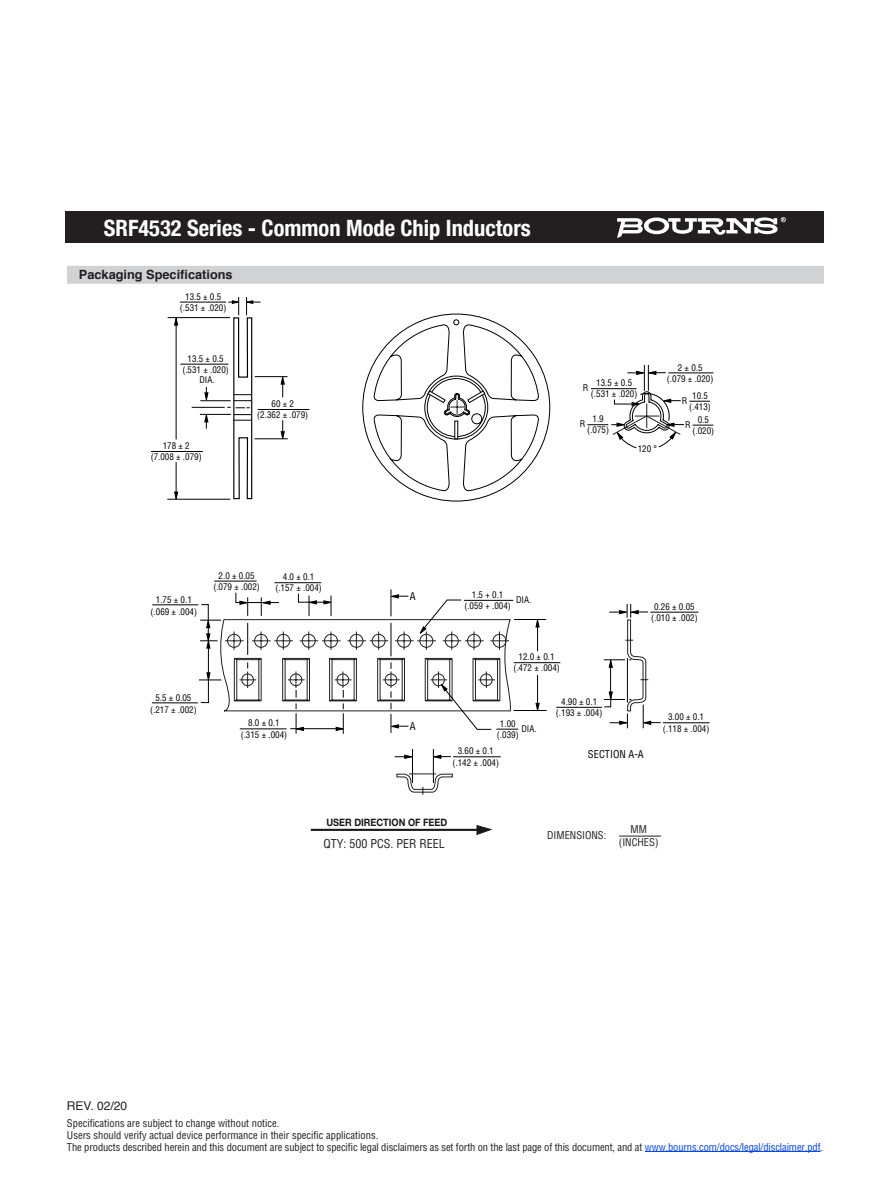
<style>
.page{position:relative;width:891px;height:1188px;background:#fff}
.page>*{position:absolute;margin:0;border:0;box-sizing:border-box;transform-origin:0 0}
.t1{font:700 condensed 22.5px "Helvetica Neue";color:#fff}
.t2{font:700 12.75px "Helvetica";color:#231f20}
.t3{font:condensed 12px "Helvetica";color:#231f20}
.t4{font:12px "Helvetica";color:#231f20}
.t5{font:condensed 10.5px/12px "Helvetica";letter-spacing:-.01em;color:#231f20}
.t6{font:condensed 10.5px "Helvetica";color:#000}
.t7{font:700 10.2px "Helvetica Neue";color:#1a1818;scale:.9 1}
.t8{font:condensed 9px/11.2px "Helvetica";color:#000;text-align:center}
.s1{color:#0042f4}
</style>
<div class="page">
<hr style="left:180px;top:302px;width:46px;height:1px;background:#000">
<hr style="left:255px;top:376px;width:33px;height:1px;background:#000">
<hr style="left:254px;top:439px;width:34px;height:1px;background:#000">
<svg style="left:281px;top:420px;width:4px;height:20px"></svg>
<svg style="left:281px;top:376px;width:4px;height:21px"></svg>
<hr style="left:258px;top:409px;width:51px;height:1px;background:#000">
<hr style="left:168px;top:317px;width:62px;height:1px;background:#000">
<hr style="left:167px;top:499px;width:63px;height:1px;background:#000">
<svg style="left:174px;top:317px;width:4px;height:9px"></svg>
<hr style="left:176px;top:462px;width:1px;height:32px;background:#000">
<svg style="left:174px;top:492px;width:4px;height:8px"></svg>
<hr style="left:176px;top:323px;width:1px;height:116px;background:#000">
<hr style="left:151px;top:451px;width:52px;height:1px;background:#000">
<hr style="left:180px;top:364px;width:48px;height:1px;background:#000">
<hr style="left:200px;top:400px;width:31px;height:1px;background:#000">
<hr style="left:200px;top:414px;width:31px;height:1px;background:#000">
<svg style="left:204px;top:387px;width:4px;height:15px"></svg>
<svg style="left:204px;top:413px;width:4px;height:16px"></svg>
<hr style="left:192px;top:407px;width:33px;height:1px;background:#000">
<svg style="left:227px;top:297px;width:34px;height:203px"></svg>
<hr style="left:311px;top:829px;width:169px;height:2px;background:#1a1818">
<svg style="left:476px;top:825px;width:16px;height:10px"></svg>
<hr style="left:663px;top:722px;width:47px;height:1px;background:#000">
<hr style="left:650px;top:612px;width:48px;height:1px;background:#000">
<svg style="left:362px;top:313px;width:351px;height:189px"></svg>
<hr style="left:453px;top:756px;width:48px;height:1px;background:#000">
<hr style="left:412px;top:749px;width:1px;height:34px;background:#000">
<hr style="left:433px;top:749px;width:1px;height:34px;background:#000">
<svg style="left:432px;top:755px;width:19px;height:4px"></svg>
<svg style="left:395px;top:755px;width:17px;height:4px"></svg>
<hr style="left:152px;top:604px;width:46px;height:1px;background:#000">
<hr style="left:152px;top:702px;width:46px;height:1px;background:#000">
<hr style="left:274px;top:582px;width:47px;height:1px;background:#000">
<hr style="left:214px;top:581px;width:43px;height:1px;background:#000">
<svg style="left:396px;top:773px;width:57px;height:22px"></svg>
<svg style="left:199px;top:589px;width:462px;height:145px"></svg>
<div style="left:65px;top:212px;width:759px;height:31px;background:#231f20"></div>
<div style="left:67px;top:266px;width:757px;height:18px;background:#d1d2d4"></div>
<hr style="left:645px;top:1151px;width:176px;height:1px;background:#0042f4">
<svg style="left:617px;top:217px;width:169px;height:21px"></svg>
<hr style="left:619px;top:836px;width:42px;height:1px;background:#231f20">
<h1 class="t1" style="left:104px;top:209px;width:428px">SRF4532 Series - Common Mode Chip Inductors</h1>
<h1 class="t1" style="left:97px;top:212px;width:247px">SRF0504 Series - Line Filter</h1>
<h2 class="t2" style="left:79px;top:265px;width:155px">Packaging Specifications</h2>
<p class="t8" style="left:180px;top:290px;width:48px">13.5 ± 0.5 (.531 ± .020)</p>
<p class="t8" style="left:182px;top:353px;width:48px">13.5 ± 0.5 (.531 ± .020)</p>
<p class="t8" style="left:199px;top:374px;width:17px">DIA.</p>
<p class="t8" style="left:151px;top:440px;width:52px">178 ± 2 (7.008 ± .079)</p>
<p class="t8" style="left:257px;top:398px;width:52px">60 ± 2<br>(2.362 ± .079)</p>
<p class="t8" style="left:151px;top:594px;width:48px">1.75 ± 0.1 (.069 ± .004)</p>
<p class="t8" style="left:213px;top:569px;width:48px">2.0 ± 0.05 (.079 ± .002)</p>
<p class="t8" style="left:275px;top:571px;width:48px">4.0 ± 0.1 (.157 ± .004)</p>
<p class="t8" style="left:150px;top:692px;width:48px">5.5 ± 0.05 (.217 ± .002)</p>
<p class="t8" style="left:241px;top:717px;width:48px">8.0 ± 0.1 (.315 ± .004)</p>
<p class="t8" style="left:591px;top:377px;width:48px">13.5 ± 0.5 (.531 ± .020)</p>
<p class="t8" style="left:583px;top:382px;width:7px">R</p>
<p class="t8" style="left:587px;top:413px;width:23px">1.9 (.075)</p>
<p class="t8" style="left:580px;top:418px;width:7px">R</p>
<p class="t8" style="left:638px;top:443px;width:21px">120 °</p>
<p class="t8" style="left:667px;top:362px;width:48px">2 ± 0.5<br>(.079 ± .020)</p>
<p class="t8" style="left:689px;top:390px;width:23px">10.5 (.413)</p>
<p class="t8" style="left:682px;top:395px;width:7px">R</p>
<p class="t8" style="left:693px;top:414px;width:23px">0.5 (.020)</p>
<p class="t8" style="left:685px;top:419px;width:7px">R</p>
<p class="t6" style="left:410px;top:590px;width:7px">A</p>
<p class="t6" style="left:410px;top:720px;width:7px">A</p>
<p class="t8" style="left:464px;top:589px;width:48px">1.5 + 0.1 (.059 + .004)</p>
<p class="t8" style="left:516px;top:594px;width:17px">DIA.</p>
<p class="t8" style="left:651px;top:601px;width:48px">0.26 ± 0.05 (.010 ± .002)</p>
<p class="t8" style="left:513px;top:651px;width:48px">12.0 ± 0.1 (.472 ± .004)</p>
<p class="t8" style="left:497px;top:718px;width:23px">1.00 (.039)</p>
<p class="t8" style="left:521px;top:723px;width:17px">DIA.</p>
<p class="t8" style="left:556px;top:696px;width:48px">4.90 ± 0.1 (.193 ± .004)</p>
<p class="t8" style="left:453px;top:745px;width:48px">3.60 ± 0.1 (.142 ± .004)</p>
<p class="t6" style="left:588px;top:748px;width:57px">SECTION A-A</p>
<p class="t8" style="left:663px;top:711px;width:48px">3.00 ± 0.1 (.118 ± .004)</p>
<p class="t7" style="left:326px;top:814px;width:136px">USER DIRECTION OF FEED</p>
<h3 class="t3" style="left:323px;top:836px;width:123px">QTY: 500 PCS. PER REEL</h3>
<p class="t5" style="left:547px;top:829px;width:61px">DIMENSIONS:</p>
<p class="t5" style="left:619px;top:823px;width:41px;line-height:12.6px;text-align:center">MM (INCHES)</p>
<h3 class="t4" style="left:67px;top:1097px;width:62px">REV. 02/20</h3>
<p class="t5" style="left:67px;top:1117px;width:758px">Specifications are subject to change without notice.<br>Users should verify actual device performance in their specific applications.<br>The products described herein and this document are subject to specific legal disclaimers as set forth on the last page of this document, and at <span class="s1">www.bourns.com/docs/legal/disclaimer.pdf</span>.</p>
</div>
